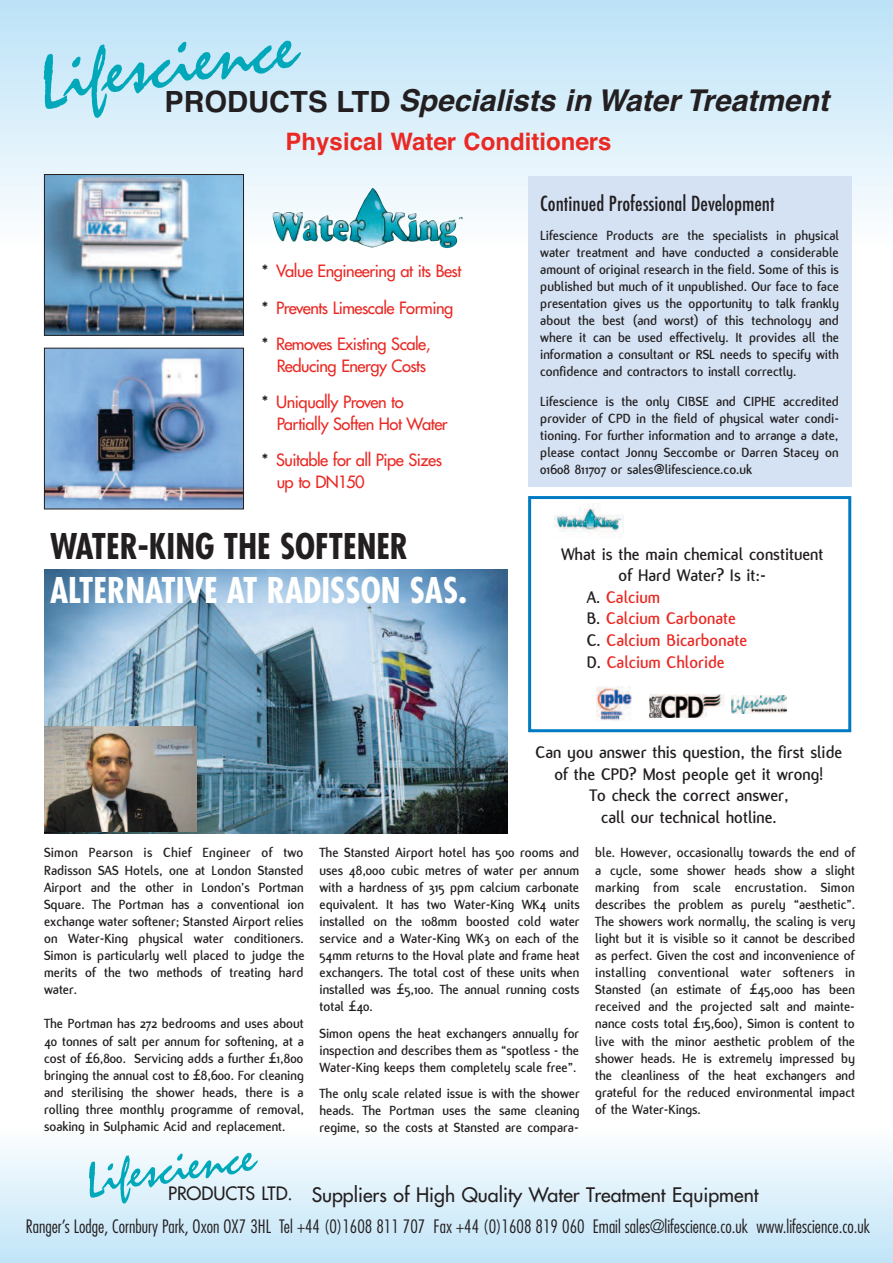
<style>
.page{position:relative;width:893px;height:1263px;background:#fff}
.page>*{position:absolute;margin:0;border:0;box-sizing:border-box;transform-origin:0 0}
.t1{font:700 condensed 34.5px "Futura Std";color:#fff}
.t2{font:700 condensed 34.5px "Futura Std";color:#231f20}
.t3{font:italic 700 30px "Helvetica";color:#231f20}
.t4{font:700 24px "Helvetica";color:#ea2924}
.t5{font:500 condensed 20.25px "Futura";color:#231f20}
.t6{font:500 19.5px "Futura Std";color:#231f20}
.t7{font:700 18px/21.6px "Flux";color:#231f20;text-align:center}
.t8{font:300 condensed 18px "Futura Std";color:#231f20}
.t9{font:700 18px "Flux";color:#ea2924}
.t10{font:500 16.5px/21.5px "Futura Std";letter-spacing:-.03em;color:#ea2924}
.t11{font:700 14.25px/17.1px "Flux";color:#231f20;text-align:justify}
.s1{font-style:normal;font-size:29.1px}
.s2{color:#231f20}
.s3{font-size:18px}
</style>
<div class="page">
<div style="left:0;top:1129px;width:893px;height:134px;background:linear-gradient(to bottom,#fdfefe,#c1e4f7)"></div>
<div style="left:0;top:0;width:893px;height:245px;background:linear-gradient(to bottom,#bbe2f7,#fcfefe)"></div>
<img style="left:272px;top:188px;width:191px;height:60px">
<div style="left:528px;top:176px;width:324px;height:310px;background:#d4e2f3"></div>
<img style="left:554px;top:503px;width:70px;height:29px">
<img style="left:732px;top:695px;width:55px;height:19px">
<img style="left:650px;top:695px;width:74px;height:23px">
<img style="left:596px;top:687px;width:36px;height:34px">
<div style="left:528px;top:496px;width:323px;height:236px;border:3px solid #007bc3"></div>
<img style="left:46px;top:350px;width:196px;height:157px">
<div style="left:44px;top:348px;width:200px;height:161px;border:1px solid #231f20"></div>
<img style="left:46px;top:176px;width:196px;height:158px">
<div style="left:44px;top:174px;width:200px;height:162px;border:1px solid #231f20"></div>
<svg style="left:89px;top:1153px;width:169px;height:51px"></svg>
<img style="left:44px;top:569px;width:463px;height:264px">
<img style="left:44px;top:727px;width:152px;height:105px">
<svg style="left:44px;top:41px;width:257px;height:77px;background:#aadeed"></svg>
<h2 class="t3" style="left:164px;top:76px;width:666px"><span class="s1">PRODUCTS LTD</span> Specialists in Water Treatment</h2>
<h3 class="t4" style="left:286px;top:122px;width:327px">Physical Water Conditioners</h3>
<h3 class="t5" style="left:540px;top:191px;width:236px">Continued Professional Development</h3>
<p class="t11" style="left:540px;top:226px;width:300px">Lifescience Products are the specialists in physical water treatment and have conducted a considerable amount of original research in the field. Some of this is published but much of it unpublished. Our face to face presentation gives us the opportunity to talk frankly about the best (and worst) of this technology and where it can be used effectively. It provides all the information a consultant or RSL needs to specify with confidence and contractors to install correctly.</p>
<p class="t11" style="left:540px;top:392px;width:300px">Lifescience is the only CIBSE and CIPHE accredited provider of CPD in the field of physical water condi&shy;tioning. For further information and to arrange a date, please contact Jonny Seccombe or Darren Stacey on 01608 811707 or sales@lifescience.co.uk</p>
<p class="t10" style="left:261px;top:262px;width:202px"><span class="s2">*</span> Value Engineering at its Best</p>
<p class="t10" style="left:261px;top:298px;width:193px"><span class="s2">*</span> Prevents Limescale Forming</p>
<p class="t10" style="left:261px;top:335px;width:171px;text-align:right"><span class="s2">*</span> Removes Existing Scale,<br>Reducing Energy Costs</p>
<p class="t10" style="left:277px;top:392px;width:173px;text-indent:-15px"><span class="s2">*</span> Uniqually Proven to<br>Partially Soften Hot Water</p>
<p class="t10" style="left:277px;top:450px;width:167px;text-indent:-15px"><span class="s2">*</span> Suitable for all Pipe Sizes up to DN150</p>
<h1 class="t2" style="left:50px;top:531px;width:360px">WATER-KING THE SOFTENER</h1>
<h1 class="t1" style="left:50px;top:575px;width:418px">ALTERNATIVE AT RADISSON SAS.</h1>
<p class="t7" style="left:561px;top:542px;width:264px">What is the main chemical constituent</p>
<p class="t7" style="left:619px;top:564px;width:149px">of Hard Water? Is it:-</p>
<p class="t9" style="left:587px;top:586px;width:75px"><span class="s2">A.</span> Calcium</p>
<p class="t9" style="left:587px;top:608px;width:151px"><span class="s2">B.</span> Calcium Carbonate</p>
<p class="t9" style="left:587px;top:629px;width:162px"><span class="s2">C.</span> Calcium Bicarbonate</p>
<p class="t9" style="left:587px;top:651px;width:139px"><span class="s2">D.</span> Calcium Chloride</p>
<p class="t7" style="left:536px;top:741px;width:308px">Can you answer this question, the first slide of the CPD? Most people get it wrong!<br>To check the correct answer,<br>call our technical hotline.</p>
<p class="t11" style="left:44px;top:844px;width:262px">Simon Pearson is Chief Engineer of two Radisson SAS Hotels, one at London Stansted Airport and the other in London’s Portman Square. The Portman has a conventional ion exchange water softener; Stansted Airport relies on Water-King physical water conditioners.<br>Simon is particularly well placed to judge the merits of the two methods of treating hard water.</p>
<p class="t11" style="left:44px;top:1015px;width:262px">The Portman has 272 bedrooms and uses about 40 tonnes of salt per annum for softening, at a cost of £6,800. Servicing adds a further £1,800 bringing the annual cost to £8,600. For cleaning and sterilising the shower heads, there is a rolling three monthly programme of removal, soaking in Sulphamic Acid and replacement.</p>
<p class="t11" style="left:319px;top:844px;width:262px">The Stansted Airport hotel has 500 rooms and uses 48,000 cubic metres of water per annum with a hardness of 315 ppm calcium carbonate equivalent. It has two Water-King WK4 units installed on the 108mm boosted cold water service and a Water-King WK3 on each of the 54mm returns to the Hoval plate and frame heat exchangers. The total cost of these units when installed was £5,100. The annual running costs total £40.</p>
<p class="t11" style="left:319px;top:1024px;width:261px">Simon opens the heat exchangers annually for inspection and describes them as “spotless - the Water-King keeps them completely scale free”.</p>
<p class="t11" style="left:319px;top:1084px;width:262px">The only scale related issue is with the shower heads. The Portman uses the same cleaning regime, so the costs at Stansted are compara-</p>
<p class="t11" style="left:595px;top:844px;width:262px">ble. However, occasionally towards the end of a cycle, some shower heads show a slight marking from scale encrustation. Simon describes the problem as purely “aesthetic”.<br>The showers work normally, the scaling is very light but it is visible so it cannot be described as perfect. Given the cost and inconvenience of installing conventional water softeners in Stansted (an estimate of £45,000 has been received and the projected salt and mainte&shy;nance costs total £15,600), Simon is content to live with the minor aesthetic problem of the shower heads. He is extremely impressed by the cleanliness of the heat exchangers and grateful for the reduced environmental impact of the Water-Kings.</p>
<h3 class="t6" style="left:168px;top:1185px;width:592px"><span class="s3">PRODUCTS LTD.</span> Suppliers of High Quality Water Treatment Equipment</h3>
<p class="t8" style="left:26px;top:1218px;width:846px">Ranger’s Lodge, Cornbury Park, Oxon OX7 3HL Tel +44 (0)1608 811 707 Fax +44 (0)1608 819 060 Email sales@lifescience.co.uk www.lifescience.co.uk</p>
</div>
